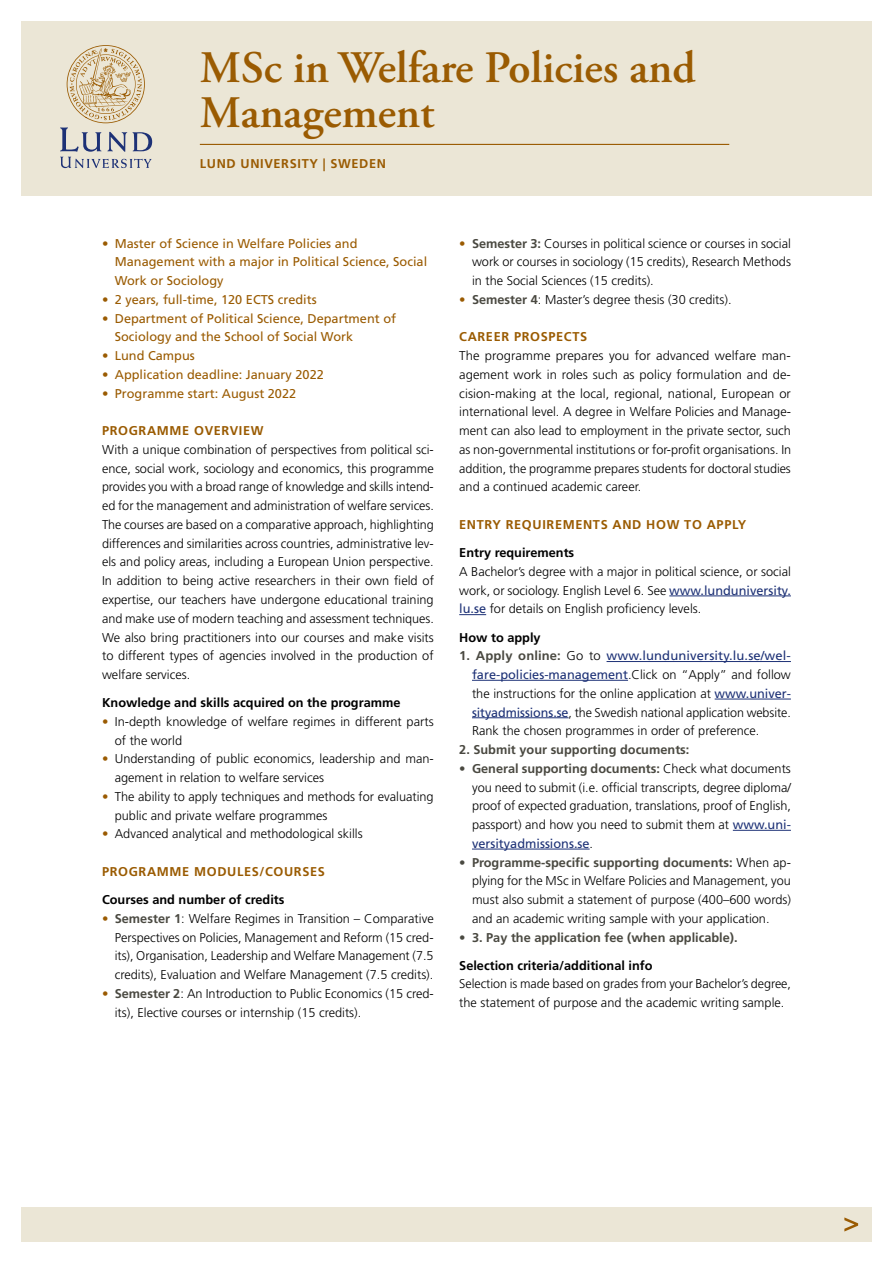
<style>
.page{position:relative;width:893px;height:1263px;background:#fff}
.page>*{position:absolute;margin:0;border:0;box-sizing:border-box;transform-origin:0 0}
.H1_Rubrik_30_p{font:600 45px/45px "Adobe Garamond Pro";color:#9a5b02}
.Svart_Brödtext_utan{font:300 12.75px/18.8px "Frutiger LT Std";color:#000;text-align:justify}
.t1{font:12.75px/18.8px "Frutiger LT Std";color:#9a5b02}
.Brödtext_Bold_t_o_m{font:300 12.75px/18.8px "Frutiger LT Std";color:#000;text-align:justify}
.H3_Underrubrik{font:700 12.75px "Frutiger LT Std";color:#000}
.H2_Brons_Underrubrik{font:700 12.75px "Frutiger LT Std";letter-spacing:.05em;color:#9a5b02}
.Brödtext_Bold_t_o_m-2{font:700 12.75px "Frutiger LT Std";color:#4a4941}
.Underrad{font:700 12.75px "Frutiger LT Std";letter-spacing:.05em;color:#9a5b02}
.s1{color:#9a5b02}
.s2{font-weight:700;color:#4a4941}
.s3{font-weight:400;color:#1d3176}
</style>
<div class="page">
<div style="left:21px;top:21px;width:851px;height:175px;background:#ebe6d6"></div>
<div style="left:21px;top:1208px;width:851px;height:34px;background:#ebe6d6"></div>
<svg style="left:844px;top:1217px;width:14px;height:14px"></svg>
<svg style="left:60px;top:45px;width:92px;height:123px"></svg>
<hr style="left:200px;top:144px;width:529px;height:1px;background:#9a5b02">
<hr style="left:669px;top:596px;width:122px;height:1px;background:#1d3176">
<svg style="left:459px;top:614px;width:27px;height:1px"></svg>
<hr style="left:607px;top:661px;width:184px;height:1px;background:#1d3176">
<hr style="left:472px;top:680px;width:156px;height:1px;background:#1d3176">
<hr style="left:715px;top:699px;width:76px;height:1px;background:#1d3176">
<hr style="left:472px;top:717px;width:96px;height:1px;background:#1d3176">
<hr style="left:733px;top:830px;width:58px;height:1px;background:#1d3176">
<hr style="left:472px;top:849px;width:118px;height:1px;background:#1d3176">
<h1 class="H1_Rubrik_30_p" style="left:200px;top:46px;width:497px">MSc in Welfare Policies and<br>Management</h1>
<p class="Underrad" style="left:200px;top:156px;width:188px">LUND UNIVERSITY | SWEDEN</p>
<p class="t1" style="left:115px;top:234px;width:314px;text-indent:-13px">• Master of Science in Welfare Policies and<br>Management with a major in Political Science, Social<br>Work or Sociology</p>
<p class="t1" style="left:102px;top:290px;width:216px">• 2 years, full-time, 120 ECTS credits</p>
<p class="t1" style="left:115px;top:309px;width:283px;text-indent:-13px">• Department of Political Science, Department of<br>Sociology and the School of Social Work</p>
<p class="t1" style="left:102px;top:346px;width:94px">• Lund Campus</p>
<p class="t1" style="left:102px;top:365px;width:223px">• Application deadline: January 2022</p>
<p class="t1" style="left:102px;top:384px;width:196px">• Programme start: August 2022</p>
<h2 class="H2_Brons_Underrubrik" style="left:102px;top:423px;width:163px">PROGRAMME OVERVIEW</h2>
<p class="Svart_Brödtext_utan" style="left:102px;top:440px;width:333px">With a unique combination of perspectives from political sci&shy;ence, social work, sociology and economics, this programme provides you with a broad range of knowledge and skills intend&shy;ed for the management and administration of welfare services.<br>The courses are based on a comparative approach, highlighting differences and similarities across countries, administrative lev&shy;els and policy areas, including a European Union perspective.<br>In addition to being active researchers in their own field of expertise, our teachers have undergone educational training and make use of modern teaching and assessment techniques.<br>We also bring practitioners into our courses and make visits to different types of agencies involved in the production of welfare services.</p>
<h3 class="H3_Underrubrik" style="left:102px;top:695px;width:300px">Knowledge and skills acquired on the programme</h3>
<p class="Svart_Brödtext_utan" style="left:115px;top:712px;width:320px;text-indent:-13px"><span class="s1">•</span> In-depth knowledge of welfare regimes in different parts of the world</p>
<p class="Svart_Brödtext_utan" style="left:115px;top:750px;width:320px;text-indent:-13px"><span class="s1">•</span> Understanding of public economics, leadership and man&shy;agement in relation to welfare services</p>
<p class="Svart_Brödtext_utan" style="left:115px;top:787px;width:320px;text-indent:-13px"><span class="s1">•</span> The ability to apply techniques and methods for evaluating public and private welfare programmes</p>
<p class="Svart_Brödtext_utan" style="left:102px;top:825px;width:262px"><span class="s1">•</span> Advanced analytical and methodological skills</p>
<h2 class="H2_Brons_Underrubrik" style="left:102px;top:864px;width:224px">PROGRAMME MODULES/COURSES</h2>
<h3 class="H3_Underrubrik" style="left:102px;top:892px;width:184px">Courses and number of credits</h3>
<p class="Svart_Brödtext_utan" style="left:115px;top:909px;width:320px;text-indent:-13px"><span class="s1">•</span> <span class="s2">Semester 1</span>: Welfare Regimes in Transition – Comparative Perspectives on Policies, Management and Reform (15 cred&shy;its), Organisation, Leadership and Welfare Management (7.5 credits), Evaluation and Welfare Management (7.5 credits).</p>
<p class="Svart_Brödtext_utan" style="left:115px;top:984px;width:320px;text-indent:-13px"><span class="s1">•</span> <span class="s2">Semester 2</span>: An Introduction to Public Economics (15 cred&shy;its), Elective courses or internship (15 credits).</p>
<p class="Svart_Brödtext_utan" style="left:472px;top:234px;width:320px;text-indent:-13px"><span class="s1">•</span> <span class="s2">Semester 3:</span> Courses in political science or courses in social work or courses in sociology (15 credits), Research Methods in the Social Sciences (15 credits).</p>
<p class="Svart_Brödtext_utan" style="left:459px;top:290px;width:274px"><span class="s1">•</span> <span class="s2">Semester 4</span>: Master’s degree thesis (30 credits).</p>
<h2 class="H2_Brons_Underrubrik" style="left:459px;top:330px;width:129px">CAREER PROSPECTS</h2>
<p class="Svart_Brödtext_utan" style="left:459px;top:347px;width:333px">The programme prepares you for advanced welfare man&shy;agement work in roles such as policy formulation and de&shy;cision-making at the local, regional, national, European or international level. A degree in Welfare Policies and Manage&shy;ment can also lead to employment in the private sector, such as non-governmental institutions or for-profit organisations. In addition, the programme prepares students for doctoral studies and a continued academic career.</p>
<h2 class="H2_Brons_Underrubrik" style="left:459px;top:517px;width:288px">ENTRY REQUIREMENTS AND HOW TO APPLY</h2>
<h3 class="H3_Underrubrik" style="left:459px;top:545px;width:117px">Entry requirements</h3>
<p class="Svart_Brödtext_utan" style="left:459px;top:562px;width:333px">A Bachelor’s degree with a major in political science, or social work, or sociology. English Level 6. See <span class="s3">www.lunduniversity. lu.se</span> for details on English proficiency levels.</p>
<h3 class="H3_Underrubrik" style="left:459px;top:630px;width:83px">How to apply</h3>
<p class="Brödtext_Bold_t_o_m" style="left:472px;top:647px;width:320px;text-indent:-13px"><span class="s2">1. Apply online:</span> Go to <span class="s3">www.lunduniversity.lu.se/wel&shy;fare-policies-management</span>.Click on “Apply” and follow the instructions for the online application at <span class="s3">www.univer&shy;sityadmissions.se</span>, the Swedish national application website.<br>Rank the chosen programmes in order of preference.</p>
<p class="Brödtext_Bold_t_o_m-2" style="left:459px;top:742px;width:232px">2. Submit your supporting documents:</p>
<p class="Svart_Brödtext_utan" style="left:472px;top:759px;width:321px;text-indent:-13px"><span class="s2">• General supporting documents:</span> Check what documents you need to submit (i.e. official transcripts, degree diploma/ proof of expected graduation, translations, proof of English, passport) and how you need to submit them at <span class="s3">www.uni&shy;versityadmissions.se</span>.</p>
<p class="Svart_Brödtext_utan" style="left:472px;top:853px;width:320px;text-indent:-13px"><span class="s2">• Programme-specific supporting documents:</span> When ap&shy;plying for the MSc in Welfare Policies and Management, you must also submit a statement of purpose (400–600 words) and an academic writing sample with your application.</p>
<p class="Brödtext_Bold_t_o_m-2" style="left:459px;top:930px;width:280px">• 3. Pay the application fee (when applicable).</p>
<h3 class="H3_Underrubrik" style="left:459px;top:958px;width:195px">Selection criteria/additional info</h3>
<p class="Svart_Brödtext_utan" style="left:459px;top:975px;width:333px">Selection is made based on grades from your Bachelor’s degree, the statement of purpose and the academic writing sample.</p>
</div>
